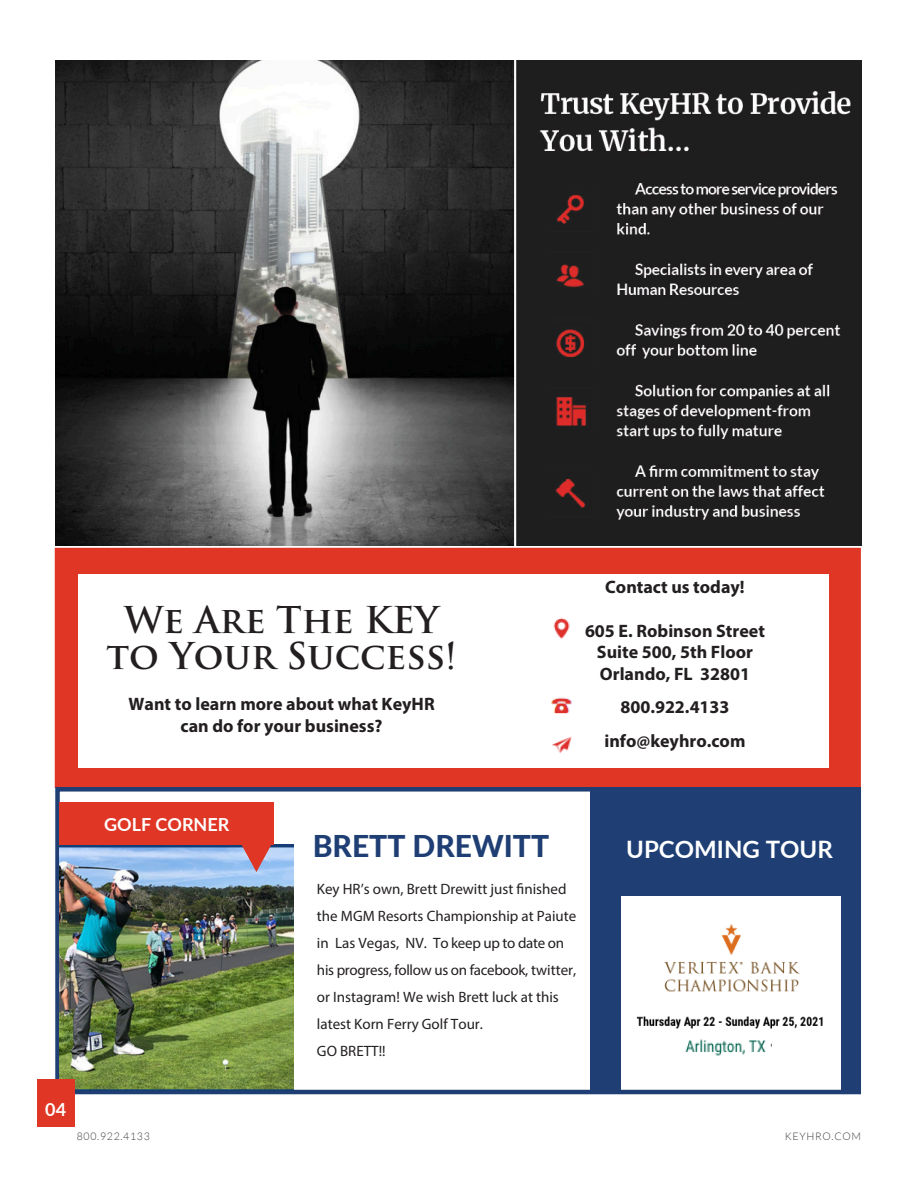
<style>
.page{position:relative;width:918px;height:1188px;background:#fff}
.page>*{position:absolute;margin:0;border:0;box-sizing:border-box;transform-origin:0 0}
.Newsletter{font:700 36px/36px "Trajan Pro";color:#231f20;text-align:center}
.Insert_another_title{font:800 30px "Lato";color:#1e3e74}
.Insert_another_title-2{font:700 24px "Lato";color:#fff}
.Newsletter-2{font:700 18px/21.6px "Myriad Pro";color:#231f20;text-align:center}
.t1{font:700 18px "Lato";color:#fff}
.t2{font:15px/27px "Myriad Pro";color:#231f20}
.t3{font:300 10.5px "Lato";letter-spacing:.07em;color:#3e3e3f}
</style>
<div class="page">
<img style="left:55px;top:61px;width:806px;height:485px">
<div style="left:53px;top:546px;width:809px;height:244px;background:#df3625;border:2px solid #fff"></div>
<div style="left:591px;top:791px;width:269px;height:301px;background:#1e3e74"></div>
<div style="left:621px;top:897px;width:220px;height:198px;background:#fff"></div>
<img style="left:664px;top:924px;width:136px;height:68px">
<div style="left:55px;top:787px;width:806px;height:307px;border:4px solid #1e3e74"></div>
<img style="left:636px;top:1016px;width:187px;height:13px">
<img style="left:685px;top:1039px;width:87px;height:17px">
<img style="left:60px;top:845px;width:234px;height:245px">
<div style="left:37px;top:1079px;width:38px;height:37px;background:#df3625"></div>
<div style="left:60px;top:802px;width:214px;height:43px;background:#df3625"></div>
<svg style="left:241px;top:845px;width:31px;height:27px"></svg>
<div style="left:37px;top:1091px;width:38px;height:36px;background:#df3625"></div>
<div style="left:78px;top:575px;width:751px;height:193px;background:#fff"></div>
<img style="left:553px;top:617px;width:17px;height:22px">
<img style="left:551px;top:697px;width:21px;height:17px">
<img style="left:552px;top:737px;width:20px;height:16px">
<p class="Newsletter" style="left:106px;top:602px;width:352px">We Are The KEY to Your Success!</p>
<p class="Newsletter-2" style="left:129px;top:693px;width:308px">Want to learn more about what KeyHR can do for your business?</p>
<p class="Newsletter-2" style="left:605px;top:576px;width:141px">Contact us today!</p>
<p class="Newsletter-2" style="left:585px;top:619px;width:181px">605 E. Robinson Street</p>
<p class="Newsletter-2" style="left:597px;top:641px;width:158px">Suite 500, 5th Floor</p>
<p class="Newsletter-2" style="left:600px;top:662px;width:152px">Orlando, FL 32801</p>
<p class="Newsletter-2" style="left:620px;top:696px;width:111px">800.922.4133</p>
<p class="Newsletter-2" style="left:605px;top:730px;width:142px">info@keyhro.com</p>
<p class="t1" style="left:104px;top:811px;width:127px">GOLF CORNER</p>
<p class="Insert_another_title" style="left:313px;top:824px;width:238px">BRETT DREWITT</p>
<p class="Insert_another_title-2" style="left:626px;top:832px;width:208px">UPCOMING TOUR</p>
<p class="t2" style="left:317px;top:876px;width:261px">Key HR’s own, Brett Drewitt just finished the MGM Resorts Championship at Paiute in Las Vegas, NV. To keep up to date on his progress, follow us on facebook, twitter, or Instagram! We wish Brett luck at this latest Korn Ferry Golf Tour.</p>
<p class="t2" style="left:317px;top:1038px;width:70px">GO BRETT!!</p>
<p class="t1" style="left:45px;top:1085px;width:22px">04</p>
<p class="t1" style="left:45px;top:1096px;width:22px">04</p>
<p class="t3" style="left:77px;top:1130px;width:75px">800.922.4133</p>
<p class="t3" style="left:785px;top:1130px;width:78px">KEYHRO.COM</p>
</div>
